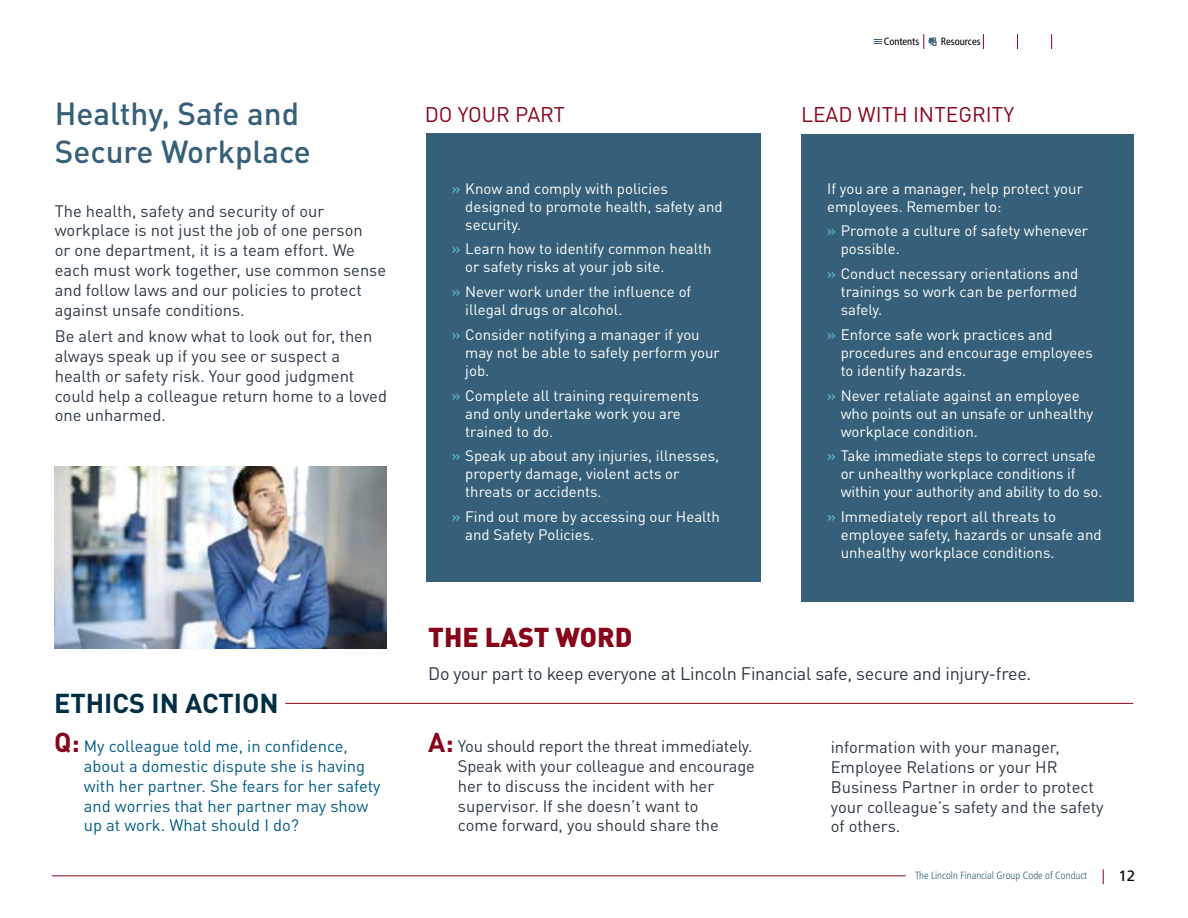
<style>
.page{position:relative;width:1188px;height:918px;background:#fff}
.page>*{position:absolute;margin:0;border:0;box-sizing:border-box;transform-origin:0 0}
.t1{font:500 31.5px/37.8px "DIN Pro";color:#366079}
.t2{font:700 27px "DIN Pro";color:#002e43}
.t3{font:900 27px "DIN Pro";color:#87051b}
.t4{font:21px "DIN Pro";color:#87051b}
.t5{font:18px "DIN Pro";letter-spacing:-.015em;color:#2b3845}
.t6{font:16.5px/19.8px "DIN Pro";color:#2b3845}
.t7{font:16.5px/19.8px "DIN Pro";color:#005b86}
.t8{font:15px/18px "DIN Pro";color:#fff}
.t9{font:15px "Frutiger LT Std";color:#000}
.t10{font:300 condensed 10.5px "Frutiger LT Std";color:#366079}
.t11{font:condensed 10.5px "Frutiger LT Std";color:#000}
.s1{font-weight:700;font-size:27px;color:#87051b}
.s2{font-weight:500;color:#5aafc6}
</style>
<div class="page">
<svg style="left:1103px;top:869px;width:1px;height:15px"></svg>
<hr style="left:52px;top:876px;width:854px;height:1px;background:#87051b">
<svg style="left:874px;top:39px;width:8px;height:5px"></svg>
<svg style="left:983px;top:34px;width:1px;height:15px"></svg>
<svg style="left:1017px;top:34px;width:1px;height:15px"></svg>
<svg style="left:1051px;top:34px;width:1px;height:15px"></svg>
<svg style="left:924px;top:34px;width:12px;height:15px"></svg>
<div style="left:802px;top:134px;width:332px;height:468px;background:#366079"></div>
<div style="left:426px;top:134px;width:334px;height:448px;background:#366079"></div>
<hr style="left:285px;top:703px;width:848px;height:1px;background:#87051b">
<img style="left:54px;top:466px;width:333px;height:182px">
<h1 class="t1" style="left:55px;top:93px;width:258px">Healthy, Safe and<br>Secure Workplace</h1>
<p class="t6" style="left:55px;top:200px;width:333px">The health, safety and security of our workplace is not just the job of one person<br>or one department, it is a team effort. We each must work together, use common sense and follow laws and our policies to protect against unsafe conditions.</p>
<p class="t6" style="left:55px;top:325px;width:334px">Be alert and know what to look out for, then always speak up if you see or suspect a health or safety risk. Your good judgment could help a colleague return home to a loved one unharmed.</p>
<h2 class="t2" style="left:54px;top:682px;width:226px">ETHICS IN ACTION</h2>
<p class="t7" style="left:84px;top:735px;width:298px;text-indent:-30px"><span class="s1">Q:</span> My colleague told me, in confidence, about a domestic dispute she is having with her partner. She fears for her safety and worries that her partner may show up at work. What should I do?</p>
<p class="t11" style="left:884px;top:35px;width:37px">Contents</p>
<p class="t11" style="left:941px;top:35px;width:41px">Resources</p>
<h3 class="t4" style="left:425px;top:98px;width:142px">DO YOUR PART</h3>
<h3 class="t4" style="left:801px;top:98px;width:215px">LEAD WITH INTEGRITY</h3>
<p class="t8" style="left:465px;top:178px;width:259px;text-indent:-14px"><span class="s2">»</span> Know and comply with policies designed to promote health, safety and security.</p>
<p class="t8" style="left:465px;top:239px;width:248px;text-indent:-14px"><span class="s2">»</span> Learn how to identify common health or safety risks at your job site.</p>
<p class="t8" style="left:465px;top:282px;width:228px;text-indent:-14px"><span class="s2">»</span> Never work under the influence of illegal drugs or alcohol.</p>
<p class="t8" style="left:465px;top:325px;width:256px;text-indent:-14px"><span class="s2">»</span> Consider notifying a manager if you may not be able to safely perform your job.</p>
<p class="t8" style="left:465px;top:385px;width:235px;text-indent:-14px"><span class="s2">»</span> Complete all training requirements and only undertake work you are trained to do.</p>
<p class="t8" style="left:465px;top:446px;width:255px;text-indent:-14px"><span class="s2">»</span> Speak up about any injuries, illnesses, property damage, violent acts or threats or accidents.</p>
<p class="t8" style="left:465px;top:507px;width:256px;text-indent:-14px"><span class="s2">»</span> Find out more by accessing our Health and Safety Policies.</p>
<p class="t8" style="left:827px;top:178px;width:257px">If you are a manager, help protect your employees. Remember to:</p>
<p class="t8" style="left:841px;top:221px;width:249px;text-indent:-14px"><span class="s2">»</span> Promote a culture of safety whenever possible.</p>
<p class="t8" style="left:841px;top:264px;width:239px;text-align:justify;text-indent:-14px"><span class="s2">»</span> Conduct necessary orientations and trainings so work can be performed safely.</p>
<p class="t8" style="left:841px;top:325px;width:254px;text-indent:-14px"><span class="s2">»</span> Enforce safe work practices and procedures and encourage employees to identify hazards.</p>
<p class="t8" style="left:841px;top:385px;width:254px;text-indent:-14px"><span class="s2">»</span> Never retaliate against an employee who points out an unsafe or unhealthy workplace condition.</p>
<p class="t8" style="left:841px;top:446px;width:263px;text-indent:-14px"><span class="s2">»</span> Take immediate steps to correct unsafe or unhealthy workplace conditions if within your authority and ability to do so.</p>
<p class="t8" style="left:841px;top:507px;width:263px;text-indent:-14px"><span class="s2">»</span> Immediately report all threats to employee safety, hazards or unsafe and unhealthy workplace conditions.</p>
<h2 class="t3" style="left:428px;top:615px;width:206px">THE LAST WORD</h2>
<p class="t5" style="left:428px;top:659px;width:605px">Do your part to keep everyone at Lincoln Financial safe, secure and injury-free.</p>
<p class="t6" style="left:458px;top:735px;width:299px;text-indent:-30px"><span class="s1">A:</span> You should report the threat immediately.<br>Speak with your colleague and encourage her to discuss the incident with her supervisor. If she doesn’t want to<br>come forward, you should share the</p>
<p class="t6" style="left:831px;top:736px;width:274px">information with your manager,<br>Employee Relations or your HR<br>Business Partner in order to protect your colleague’s safety and the safety of others.</p>
<p class="t10" style="left:915px;top:869px;width:174px">The Lincoln Financial Group Code of Conduct</p>
<p class="t9" style="left:1119px;top:867px;width:18px">12</p>
</div>
